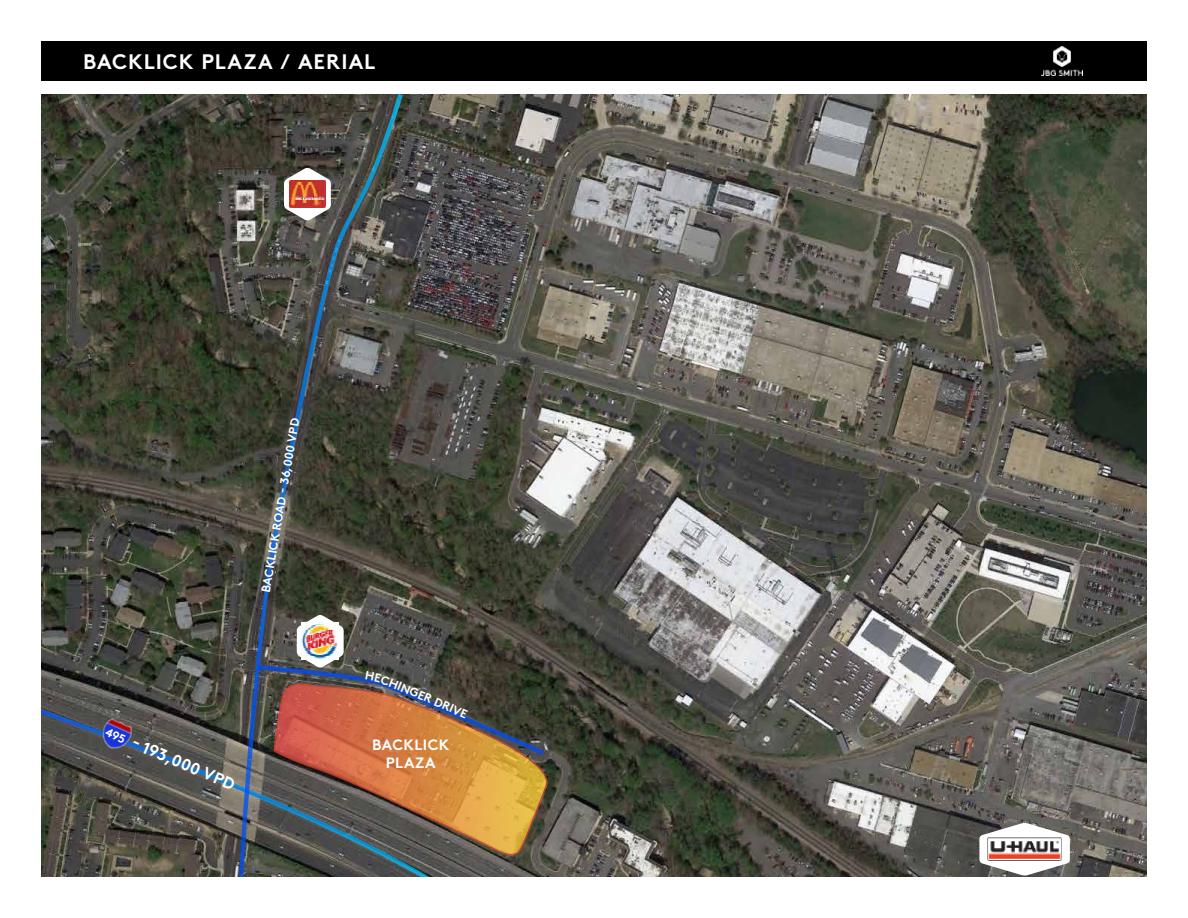
<style>
.page{position:relative;width:1188px;height:918px;background:#fff}
.page>*{position:absolute;margin:0;border:0;box-sizing:border-box;transform-origin:0 0}
.t1{font:700 21px "Brown Pro";letter-spacing:.05em;color:#fff}
.t2{font:700 16.5px "Brown Pro";color:#fff}
.t3{font:700 15px/18px "Brown Pro";letter-spacing:.025em;color:#fff;text-align:center}
.t4{font:700 12px "Brown Pro";color:#fff}
</style>
<div class="page">
<img style="left:41px;top:94px;width:1106px;height:783px">
<svg style="left:41px;top:701px;width:421px;height:176px;background:#52524c"></svg>
<svg style="left:236px;top:94px;width:168px;height:783px;background:#494b45"></svg>
<img style="left:95px;top:715px;width:42px;height:42px">
<svg style="left:272px;top:683px;width:277px;height:174px;background:#93734c"></svg>
<div style="left:0;top:40px;width:1188px;height:41px;background:#000"></div>
<img style="left:1041px;top:47px;width:42px;height:29px">
<svg style="left:979px;top:822px;width:91px;height:54px"></svg>
<svg style="left:284px;top:167px;width:47px;height:54px"></svg>
<img style="left:289px;top:180px;width:37px;height:28px">
<img style="left:987px;top:838px;width:75px;height:22px">
<div style="left:1148px;top:0;width:40px;height:918px;background:#fff"></div>
<div style="left:0;top:0;width:40px;height:918px;background:#fff"></div>
<img style="left:256px;top:614px;width:290px;height:143px">
<svg style="left:105px;top:728px;width:21px;height:16px"></svg>
<h1 class="t1" style="left:83px;top:44px;width:294px">BACKLICK PLAZA / AERIAL</h1>
<p class="t4" style="left:256px;top:591px;width:178px;rotate:-80deg">BACKLICK ROAD - 36,000 VPD</p>
<h2 class="t2" style="left:138px;top:730px;width:112px;rotate:23deg">- 193,000 VPD</h2>
<p class="t4" style="left:405px;top:678px;width:66px;rotate:23deg">NGER DRIV</p>
<p class="t3" style="left:372px;top:734px;width:79px">BACKLICK<br>PLAZA</p>
</div>
